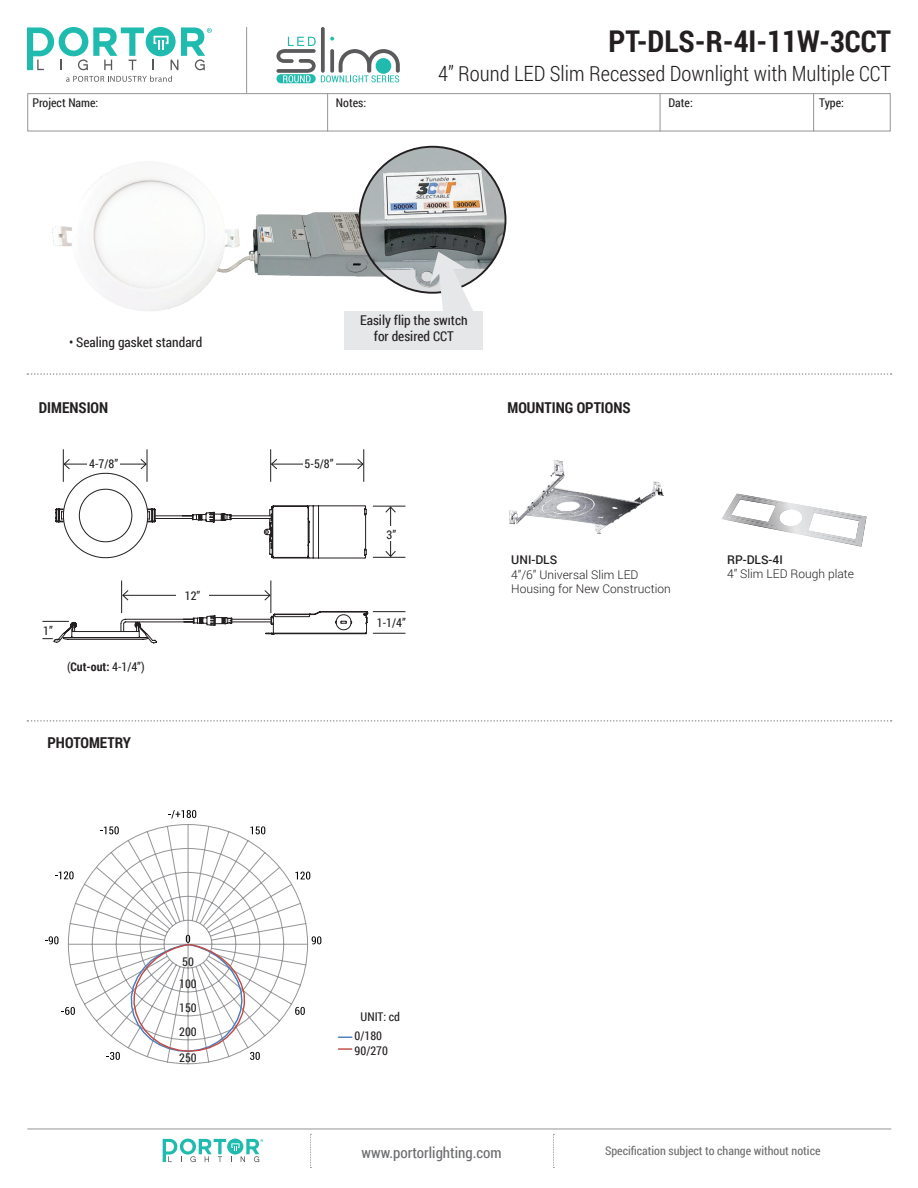
<style>
.page{position:relative;width:918px;height:1188px;background:#fff}
.page>*{position:absolute;margin:0;border:0;box-sizing:border-box;transform-origin:0 0}
.t1{font:700 30px "Roboto Condensed";color:#231f20}
.t2{font:300 21px "Roboto Condensed";color:#231f20}
.t3{font:700 15px "Roboto Condensed";color:#231f20}
.t4{font:15px "Roboto Condensed";color:#6c6d70}
.t5{font:13.5px "Roboto Condensed";color:#231f20}
.t6{font:12px "Roboto Condensed";color:#231f20}
.t7{font:300 12px "Roboto";color:#231f20}
.t8{font:12px "Roboto Condensed";color:#6c6d70}
.t9{font:500 12px "Roboto";color:#231f20}
.s1{font-weight:700}
</style>
<div class="page">
<img style="left:52px;top:150px;width:356px;height:188px">
<div style="left:146px;top:27px;width:30px;height:29px;background:#20bbaf;border-radius:50%"></div>
<svg style="left:153px;top:27px;width:59px;height:43px"></svg>
<svg style="left:27px;top:27px;width:117px;height:43px"></svg>
<svg style="left:66px;top:76px;width:106px;height:6px"></svg>
<svg style="left:163px;top:1139px;width:100px;height:23px"></svg>
<div style="left:27px;top:93px;width:864px;height:38px;border:1px solid #939598"></div>
<hr style="left:246px;top:27px;width:1px;height:66px;background:#939598">
<svg style="left:27px;top:373px;width:865px;height:2px"></svg>
<svg style="left:27px;top:720px;width:865px;height:2px"></svg>
<svg style="left:310px;top:1134px;width:1px;height:34px"></svg>
<svg style="left:553px;top:1134px;width:1px;height:34px"></svg>
<hr style="left:27px;top:1129px;width:864px;height:1px;background:#939598">
<hr style="left:813px;top:93px;width:1px;height:38px;background:#939598">
<hr style="left:660px;top:93px;width:1px;height:38px;background:#939598">
<hr style="left:327px;top:93px;width:1px;height:38px;background:#939598">
<svg style="left:68px;top:824px;width:241px;height:240px"></svg>
<svg style="left:295px;top:1007px;width:10px;height:8px"></svg>
<svg style="left:312px;top:936px;width:9px;height:8px"></svg>
<svg style="left:295px;top:872px;width:15px;height:8px"></svg>
<svg style="left:250px;top:826px;width:15px;height:8px"></svg>
<svg style="left:168px;top:810px;width:28px;height:9px"></svg>
<svg style="left:100px;top:826px;width:19px;height:8px"></svg>
<svg style="left:55px;top:871px;width:19px;height:8px"></svg>
<svg style="left:45px;top:936px;width:14px;height:8px"></svg>
<svg style="left:62px;top:1007px;width:13px;height:8px"></svg>
<svg style="left:107px;top:1052px;width:13px;height:8px"></svg>
<svg style="left:338px;top:1037px;width:14px;height:1px"></svg>
<svg style="left:338px;top:1048px;width:14px;height:2px"></svg>
<hr style="left:63px;top:449px;width:1px;height:33px;background:#231f20">
<hr style="left:270px;top:449px;width:1px;height:33px;background:#231f20">
<hr style="left:373px;top:506px;width:32px;height:1px;background:#231f20">
<hr style="left:373px;top:611px;width:32px;height:1px;background:#231f20">
<hr style="left:147px;top:449px;width:1px;height:33px;background:#231f20">
<hr style="left:363px;top:449px;width:1px;height:33px;background:#231f20">
<hr style="left:373px;top:557px;width:32px;height:1px;background:#231f20">
<hr style="left:373px;top:633px;width:32px;height:1px;background:#231f20">
<hr style="left:390px;top:507px;width:1px;height:49px;background:#231f20">
<svg style="left:385px;top:506px;width:12px;height:7px"></svg>
<svg style="left:385px;top:550px;width:12px;height:8px"></svg>
<div style="left:375px;top:526px;width:33px;height:15px;background:#fff"></div>
<svg style="left:130px;top:935px;width:130px;height:125px"></svg>
<svg style="left:321px;top:27px;width:4px;height:46px"></svg>
<svg style="left:276px;top:74px;width:40px;height:9px"></svg>
<svg style="left:276px;top:37px;width:124px;height:45px"></svg>
<svg style="left:42px;top:458px;width:323px;height:182px"></svg>
<svg style="left:53px;top:505px;width:315px;height:139px"></svg>
<svg style="left:722px;top:494px;width:144px;height:53px"></svg>
<img style="left:509px;top:460px;width:155px;height:74px">
<div style="left:345px;top:311px;width:138px;height:38px;background:#e6e7e9"></div>
<img style="left:360px;top:147px;width:145px;height:146px;border-radius:73px">
<svg style="left:430px;top:252px;width:45px;height:59px"></svg>
<p class="t1" style="left:609px;top:20px;width:284px">PT-DLS-R-4I-11W-3CCT</p>
<p class="t2" style="left:438px;top:59px;width:454px">4” Round LED Slim Recessed Downlight with Multiple CCT</p>
<p class="t6" style="left:32px;top:95px;width:68px">Project Name:</p>
<p class="t6" style="left:819px;top:95px;width:26px">Type:</p>
<p class="t6" style="left:336px;top:95px;width:32px">Notes:</p>
<p class="t6" style="left:669px;top:95px;width:26px">Date:</p>
<p class="t5" style="left:69px;top:333px;width:135px">• Sealing gasket standard</p>
<p class="t5" style="left:360px;top:311px;width:109px">Easily flip the switch</p>
<p class="t5" style="left:374px;top:327px;width:81px">for desired CCT</p>
<p class="t3" style="left:39px;top:397px;width:71px">DIMENSION</p>
<p class="t3" style="left:508px;top:397px;width:125px">MOUNTING OPTIONS</p>
<p class="t6" style="left:89px;top:456px;width:30px">4-7/8”</p>
<p class="t6" style="left:43px;top:622px;width:11px">1”</p>
<p class="t6" style="left:67px;top:658px;width:79px">(<span class="s1">Cut-out:</span> 4-1/4”)</p>
<p class="t3" style="left:48px;top:732px;width:85px">PHOTOMETRY</p>
<p class="t6" style="left:185px;top:587px;width:17px">12”</p>
<p class="t6" style="left:182px;top:953px;width:13px">50</p>
<p class="t6" style="left:179px;top:976px;width:19px">100</p>
<p class="t6" style="left:179px;top:1000px;width:19px">150</p>
<p class="t6" style="left:179px;top:1024px;width:19px">200</p>
<p class="t6" style="left:179px;top:1049px;width:19px">250</p>
<p class="t6" style="left:305px;top:456px;width:30px">5-5/8”</p>
<p class="t6" style="left:387px;top:526px;width:11px">3”</p>
<p class="t6" style="left:377px;top:614px;width:30px">1-1/4”</p>
<p class="t9" style="left:511px;top:551px;width:48px">UNI-DLS</p>
<p class="t7" style="left:511px;top:566px;width:129px">4”/6” Universal Slim LED</p>
<p class="t7" style="left:511px;top:580px;width:161px">Housing for New Construction</p>
<p class="t9" style="left:727px;top:551px;width:57px">RP-DLS-4I</p>
<p class="t7" style="left:727px;top:566px;width:128px">4” Slim LED Rough plate</p>
<p class="t6" style="left:361px;top:1009px;width:41px">UNIT: cd</p>
<p class="t6" style="left:355px;top:1028px;width:29px">0/180</p>
<p class="t6" style="left:355px;top:1042px;width:35px">90/270</p>
<p class="t4" style="left:362px;top:1142px;width:142px">www.portorlighting.com</p>
<p class="t8" style="left:605px;top:1142px;width:217px">Specification subject to change without notice</p>
</div>
